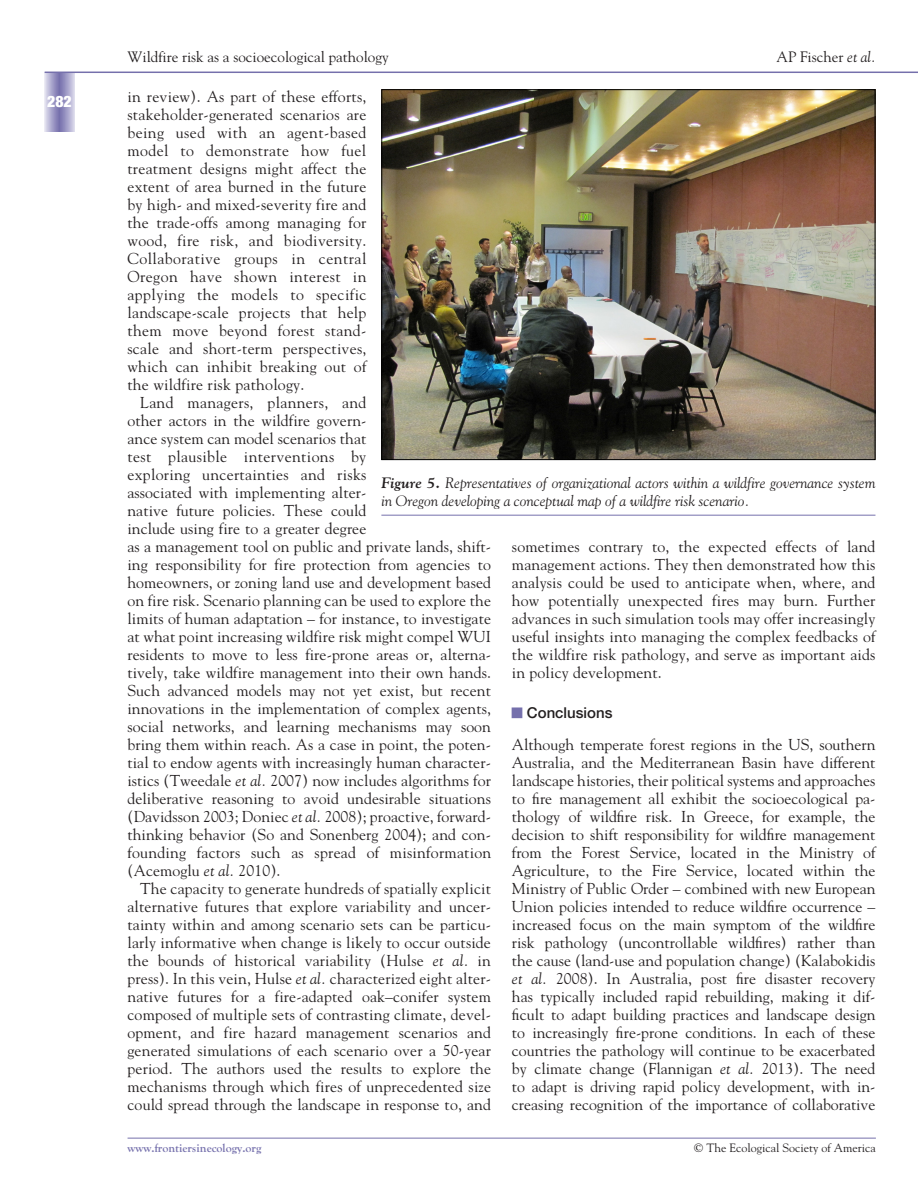
<style>
.page{position:relative;width:918px;height:1188px;background:#fff}
.page>*{position:absolute;margin:0;border:0;box-sizing:border-box;transform-origin:0 0}
.t1{font:15.75px/18px "Goudy";letter-spacing:.005em;color:#231f20;text-align:justify}
.t2{font:900 condensed 15.75px "Helvetica Neue";color:#fff}
.t3{font:italic 15px/18px "Goudy";color:#231f20}
.t4{font:15px "Goudy";color:#231f20}
.t5{font:500 15px "Helvetica Neue";color:#231f20}
.t6{font:12px "Goudy";color:#231f20}
.t7{font:700 12px "Goudy";color:#7570ac}
.s1{font-style:italic}
.s2{font-weight:700}
</style>
<div class="page">
<svg style="left:45px;top:73px;width:29px;height:59px;background:#a6a2ca"></svg>
<hr style="left:45px;top:72px;width:873px;height:1px;background:#7570ac">
<hr style="left:128px;top:1138px;width:748px;height:1px;background:#7570ac">
<hr style="left:381px;top:515px;width:494px;height:1px;background:#7570ac">
<img style="left:383px;top:91px;width:490px;height:367px">
<p class="t2" style="left:47px;top:92px;width:26px">282</p>
<p class="t4" style="left:128px;top:47px;width:263px">Wildfire risk as a socioecological pathology</p>
<p class="t4" style="left:776px;top:47px;width:101px">AP Fischer <span class="s1">et al.</span></p>
<p class="t1" style="left:127px;top:87px;width:241px">in review). As part of these efforts, stakeholder-generated scenarios are being used with an agent-based model to demonstrate how fuel treatment designs might affect the extent of area burned in the future by high- and mixed-severity fire and the trade-offs among managing for wood, fire risk, and biodiversity.<br>Collaborative groups in central Oregon have shown interest in applying the models to specific landscape-scale projects that help them move beyond forest stand&shy;scale and short-term perspectives, which can inhibit breaking out of the wildfire risk pathology.</p>
<p class="t1" style="left:127px;top:393px;width:365px;text-align:left;text-indent:13px">Land managers, planners, and<br>other actors in the wildfire govern-<br>ance system can model scenarios that<br>test plausible interventions by<br>exploring uncertainties and risks<br>associated with implementing alter-<br>native future policies. These could<br>include using fire to a greater degree<br>as a management tool on public and private lands, shift&shy;ing responsibility for fire protection from agencies to homeowners, or zoning land use and development based on fire risk. Scenario planning can be used to explore the limits of human adaptation – for instance, to investigate at what point increasing wildfire risk might compel WUI residents to move to less fire-prone areas or, alterna&shy;tively, take wildfire management into their own hands.<br>Such advanced models may not yet exist, but recent innovations in the implementation of complex agents, social networks, and learning mechanisms may soon bring them within reach. As a case in point, the poten&shy;tial to endow agents with increasingly human character&shy;istics (Tweedale <span class="s1">et al.</span> 2007) now includes algorithms for deliberative reasoning to avoid undesirable situations (Davidsson 2003; Doniec <span class="s1">et al.</span> 2008); proactive, forward&shy;thinking behavior (So and Sonenberg 2004); and con&shy;founding factors such as spread of misinformation (Acemoglu <span class="s1">et al.</span> 2010).</p>
<p class="t1" style="left:127px;top:879px;width:365px;text-indent:13px">The capacity to generate hundreds of spatially explicit alternative futures that explore variability and uncer&shy;tainty within and among scenario sets can be particu&shy;larly informative when change is likely to occur outside the bounds of historical variability (Hulse <span class="s1">et al.</span> in press). In this vein, Hulse <span class="s1">et al.</span> characterized eight alter&shy;native futures for a fire-adapted oak–conifer system composed of multiple sets of contrasting climate, devel&shy;opment, and fire hazard management scenarios and generated simulations of each scenario over a 50-year period. The authors used the results to explore the mechanisms through which fires of unprecedented size could spread through the landscape in response to, and</p>
<p class="t3" style="left:381px;top:474px;width:496px"><span class="s2">Figure 5.</span> Representatives of organizational actors within a wildfire governance system in Oregon developing a conceptual map of a wildfire risk scenario.</p>
<p class="t1" style="left:512px;top:537px;width:365px">sometimes contrary to, the expected effects of land management actions. They then demonstrated how this analysis could be used to anticipate when, where, and how potentially unexpected fires may burn. Further advances in such simulation tools may offer increasingly useful insights into managing the complex feedbacks of the wildfire risk pathology, and serve as important aids in policy development.</p>
<p class="t5" style="left:527px;top:704px;width:87px">Conclusions</p>
<p class="t1" style="left:512px;top:735px;width:365px">Although temperate forest regions in the US, southern Australia, and the Mediterranean Basin have different landscape histories, their political systems and approaches to fire management all exhibit the socioecological pa&shy;thology of wildfire risk. In Greece, for example, the decision to shift responsibility for wildfire management from the Forest Service, located in the Ministry of Agriculture, to the Fire Service, located within the Ministry of Public Order – combined with new European Union policies intended to reduce wildfire occurrence – increased focus on the main symptom of the wildfire risk pathology (uncontrollable wildfires) rather than the cause (land-use and population change) (Kalabokidis <span class="s1">et al.</span> 2008). In Australia, post fire disaster recovery has typically included rapid rebuilding, making it dif&shy;ficult to adapt building practices and landscape design to increasingly fire-prone conditions. In each of these countries the pathology will continue to be exacerbated by climate change (Flannigan <span class="s1">et al.</span> 2013). The need to adapt is driving rapid policy development, with in&shy;creasing recognition of the importance of collaborative</p>
<p class="t7" style="left:128px;top:1141px;width:135px">www.frontiersinecology.org</p>
<p class="t6" style="left:694px;top:1140px;width:183px">© The Ecological Society of America</p>
</div>
